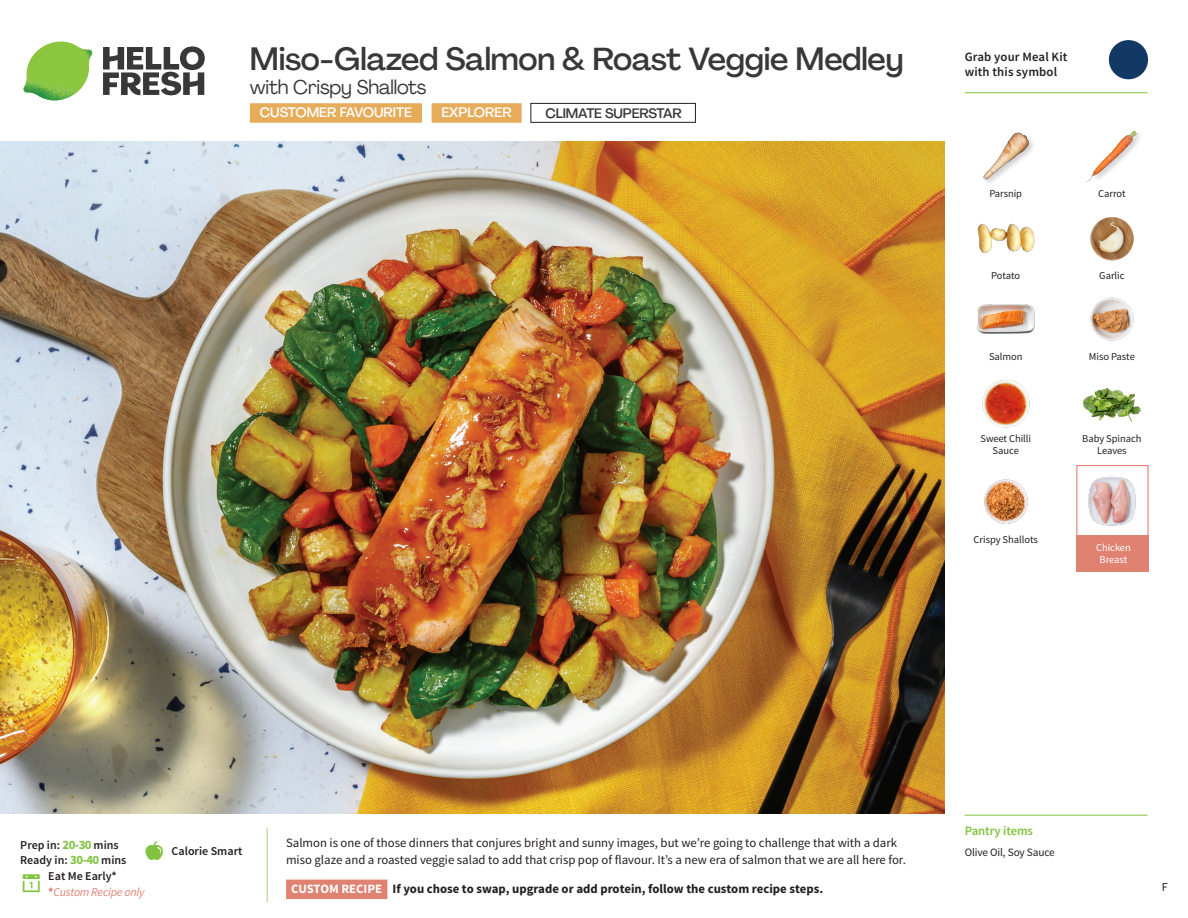
<style>
.page{position:relative;width:1188px;height:918px;background:#fff}
.page>*{position:absolute;margin:0;border:0;box-sizing:border-box;transform-origin:0 0}
._15_Titel_UK{font:500 31.5px "Agrandir";letter-spacing:-.01em;color:#383839}
._15_Titel_UK-2{font:19.5px "Agrandir";letter-spacing:-.01em;color:#383839}
.t1{font:500 13.5px "Agrandir";color:#fff}
.t2{font:500 13.5px "Agrandir";letter-spacing:-.01em;color:#383839}
.Step_6_Text_AU{font:12.75px/16.5px "Source Sans Pro";color:#231f20}
.Step_6_Text_AU-2{font:700 12.75px "Source Sans Pro";color:#231f20}
.t3{font:600 12.75px/15px "Source Sans Pro";letter-spacing:.01em;color:#231f20}
._04_Headers_Front{font:600 12.75px "Source Sans Pro";letter-spacing:-.01em;color:#81c340}
._04_Intro{font:600 12px "Source Sans Pro";color:#231f20}
._04_Intro-2{font:italic 12px "Source Sans Pro";letter-spacing:-.02em;color:#df8272}
.t4{font:12px "Source Sans Pro";color:#231f20}
._05_Pantry{font:11.25px "Source Sans Pro";letter-spacing:-.01em;color:#231f20}
._18_FRONT_ingredients{font:10.5px/12px "Source Sans Pro";letter-spacing:-.005em;color:#231f20;text-align:center}
._18_FRONT_ingredients-2{font:10.5px/12px "Source Sans Pro";letter-spacing:-.005em;color:#fff;text-align:center}
.s1{font-weight:700;font-size:12.75px;color:#81c340}
.s2{font-weight:700;font-style:normal}
.s3{color:#fff}
</style>
<div class="page">
<svg style="left:103px;top:46px;width:102px;height:49px"></svg>
<img style="left:23px;top:42px;width:69px;height:59px">
<svg style="left:266px;top:827px;width:122px;height:76px"></svg>
<img style="left:0;top:142px;width:945px;height:672px">
<div style="left:1076px;top:465px;width:73px;height:72px;border:1px solid #df8272"></div>
<div style="left:1076px;top:535px;width:73px;height:37px;background:#df8272"></div>
<img style="left:1088px;top:476px;width:48px;height:50px">
<img style="left:1090px;top:297px;width:44px;height:44px">
<img style="left:1083px;top:388px;width:58px;height:34px">
<img style="left:982px;top:379px;width:48px;height:49px">
<img style="left:984px;top:479px;width:44px;height:45px">
<img style="left:977px;top:304px;width:57px;height:30px">
<img style="left:977px;top:223px;width:57px;height:31px">
<img style="left:1090px;top:217px;width:44px;height:44px">
<img style="left:983px;top:132px;width:50px;height:51px">
<img style="left:1086px;top:130px;width:54px;height:52px">
<div style="left:531px;top:103px;width:165px;height:20px;border:1px solid #231f20"></div>
<div style="left:250px;top:103px;width:172px;height:20px;background:#e6ac5a"></div>
<div style="left:432px;top:103px;width:90px;height:20px;background:#e6ac5a"></div>
<hr style="left:965px;top:815px;width:183px;height:1px;background:#81c340">
<svg style="left:1091px;top:40px;width:58px;height:54px"></svg>
<hr style="left:965px;top:92px;width:183px;height:1px;background:#81c340">
<p class="_15_Titel_UK" style="left:250px;top:39px;width:655px">Miso-Glazed Salmon &amp; Roast Veggie Medley</p>
<p class="_15_Titel_UK-2" style="left:250px;top:75px;width:178px">with Crispy Shallots</p>
<p class="t1" style="left:260px;top:104px;width:154px">CUSTOMER FAVOURITE</p>
<p class="t1" style="left:441px;top:104px;width:72px">EXPLORER</p>
<p class="t2" style="left:545px;top:105px;width:138px">CLIMATE SUPERSTAR</p>
<p class="t3" style="left:965px;top:50px;width:104px">Grab your Meal Kit with this symbol</p>
<p class="_18_FRONT_ingredients" style="left:989px;top:188px;width:34px">Parsnip</p>
<p class="_18_FRONT_ingredients" style="left:1098px;top:188px;width:29px">Carrot</p>
<p class="_18_FRONT_ingredients" style="left:991px;top:270px;width:31px">Potato</p>
<p class="_18_FRONT_ingredients" style="left:1099px;top:270px;width:27px">Garlic</p>
<p class="_18_FRONT_ingredients" style="left:989px;top:351px;width:35px">Salmon</p>
<p class="_18_FRONT_ingredients" style="left:1089px;top:351px;width:47px">Miso Paste</p>
<p class="_18_FRONT_ingredients" style="left:980px;top:433px;width:52px">Sweet Chilli<br>Sauce</p>
<p class="_18_FRONT_ingredients" style="left:974px;top:533px;width:66px">Crispy Shallots</p>
<p class="_18_FRONT_ingredients" style="left:1082px;top:433px;width:61px">Baby Spinach<br>Leaves</p>
<p class="_18_FRONT_ingredients-2" style="left:1096px;top:542px;width:36px">Chicken<br>Breast</p>
<p class="_04_Intro" style="left:20px;top:837px;width:100px">Prep in: <span class="s1">20-30</span> mins</p>
<p class="_04_Intro" style="left:20px;top:852px;width:108px">Ready in: <span class="s1">30-40</span> mins</p>
<p class="_04_Intro" style="left:48px;top:868px;width:70px">Eat Me Early*</p>
<p class="_04_Intro-2" style="left:48px;top:884px;width:98px"><span class="s2">*</span>Custom Recipe only</p>
<p class="_04_Intro" style="left:172px;top:844px;width:72px">Calorie Smart</p>
<p class="Step_6_Text_AU" style="left:286px;top:835px;width:621px">Salmon is one of those dinners that conjures bright and sunny images, but we’re going to challenge that with a dark miso glaze and a roasted veggie salad to add that crisp pop of flavour. It’s a new era of salmon that we are all here for.</p>
<p class="Step_6_Text_AU-2" style="left:291px;top:881px;width:533px"><span class="s3">CUSTOM RECIPE</span> If you chose to swap, upgrade or add protein, follow the custom recipe steps.</p>
<p class="_04_Headers_Front" style="left:965px;top:822px;width:70px">Pantry items</p>
<p class="_05_Pantry" style="left:965px;top:845px;width:92px">Olive Oil, Soy Sauce</p>
<p class="t4" style="left:1162px;top:879px;width:7px">F</p>
</div>
